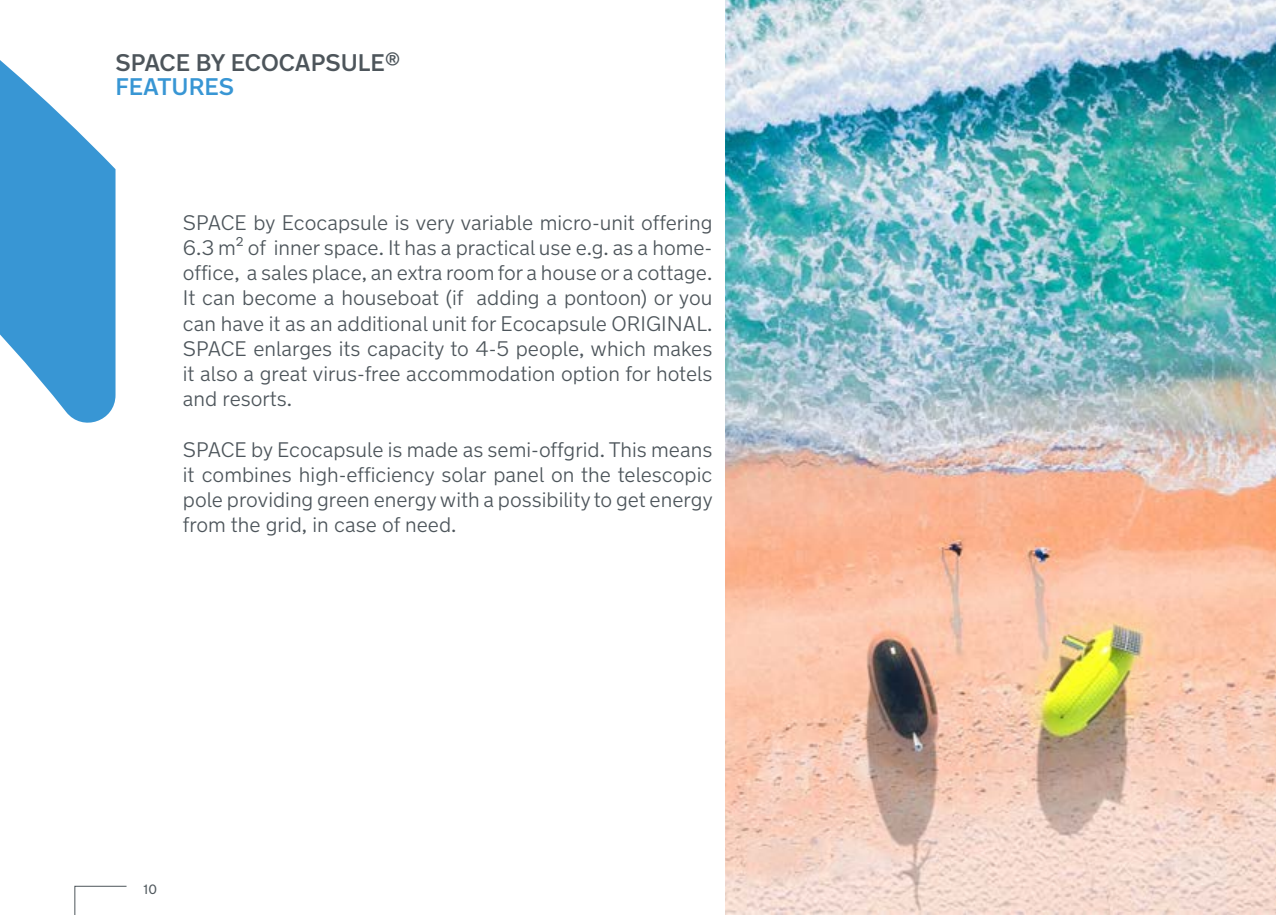
<style>
.page{position:relative;width:1276px;height:915px;background:#fff}
.page>*{position:absolute;margin:0;border:0;box-sizing:border-box;transform-origin:0 0}
.t1{font:500 24px "New Transport";color:#4d555b}
.t2{font:500 24px "New Transport";color:#3896d4}
.t3{font:300 21px/25.2px "New Transport";color:#4d555b;text-align:justify}
.t4{font:13.5px "New Transport";color:#4d555b}
</style>
<div class="page">
<svg style="left:74px;top:885px;width:53px;height:29px"></svg>
<svg style="left:0;top:60px;width:115px;height:363px;fill:#3896d4"></svg>
<img style="left:725px;top:0;width:551px;height:914px">
<p class="t1" style="left:115px;top:47px;width:286px">SPACE BY ECOCAPSULE®</p>
<p class="t2" style="left:115px;top:71px;width:120px">FEATURES</p>
<p class="t3" style="left:183px;top:209px;width:531px">SPACE by Ecocapsule is very variable micro-unit offering 6.3 m² of inner space. It has a practical use e.g. as a home&shy;office, a sales place, an extra room for a house or a cottage.<br>It can become a houseboat (if adding a pontoon) or you can have it as an additional unit for Ecocapsule ORIGINAL.<br>SPACE enlarges its capacity to 4-5 people, which makes it also a great virus-free accommodation option for hotels and resorts.</p>
<p class="t3" style="left:183px;top:436px;width:531px">SPACE by Ecocapsule is made as semi-offgrid. This means it combines high-efficiency solar panel on the telescopic pole providing green energy with a possibility to get energy from the grid, in case of need.</p>
<p class="t4" style="left:144px;top:880px;width:15px">10</p>
</div>
